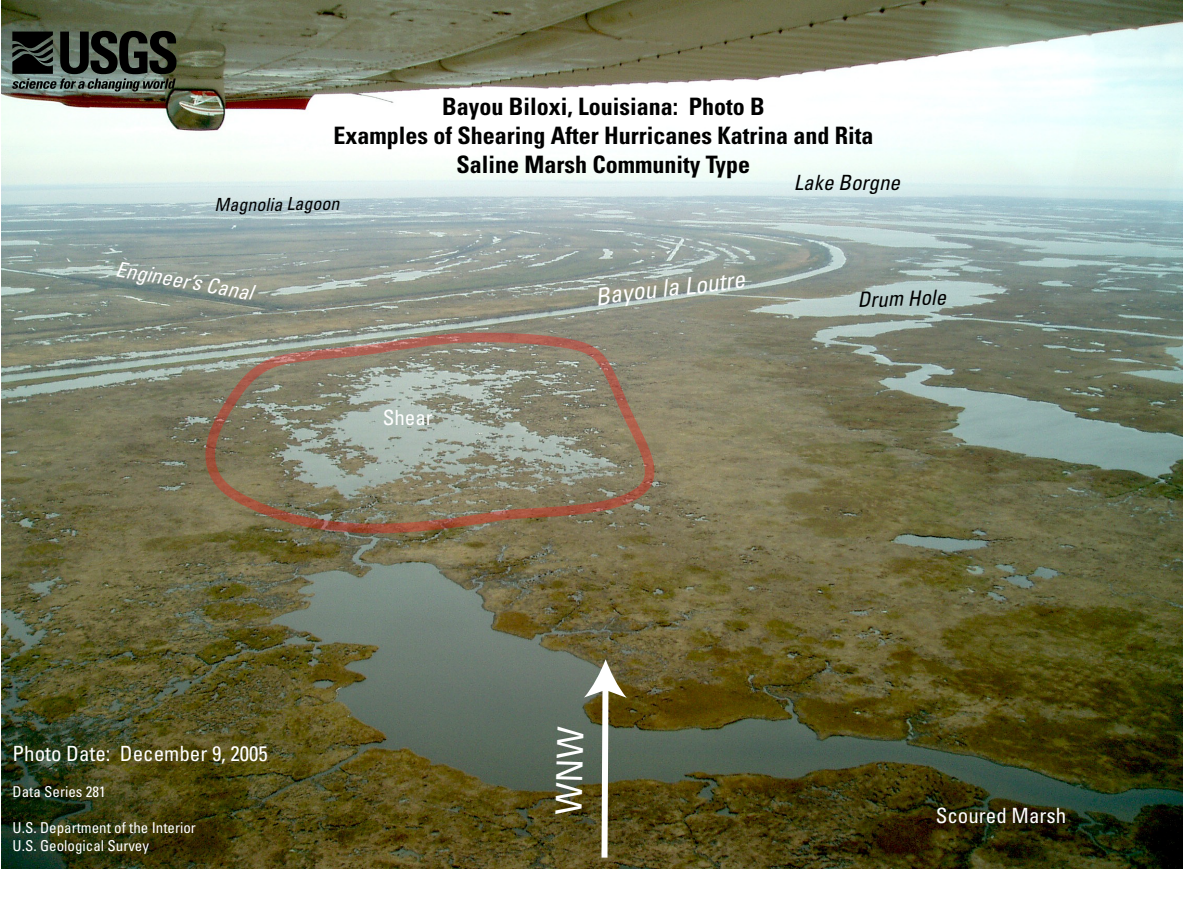
<style>
.page{position:relative;width:1188px;height:918px;background:#fff}
.page>*{position:absolute;margin:0;border:0;box-sizing:border-box;transform-origin:0 0}
.t1{font:700 condensed 24px/28.8px "Univers";color:#000;text-align:center}
.t2{font:italic condensed 24px "Univers";color:#fff}
.t3{font:condensed 21px "Univers";color:#fff}
.t4{font:italic condensed 21px "Univers";color:#000}
.t5{font:italic condensed 21px "Univers";color:#fff}
.t6{font:italic condensed 18px "Univers";color:#000}
.t7{font:condensed 15px/18px "Univers";color:#fff}
</style>
<div class="page">
<img style="left:2px;top:0;width:1180px;height:869px">
<svg style="left:12px;top:31px;width:165px;height:61px;background:#3c443e"></svg>
<svg style="left:205px;top:333px;width:450px;height:200px;background:#908975"></svg>
<svg style="left:555px;top:659px;width:72px;height:205px;background:#68694d"></svg>
<svg style="left:596px;top:285px;width:62px;height:21px"></svg>
<svg style="left:708px;top:275px;width:39px;height:17px"></svg>
<p class="t1" style="left:333px;top:92px;width:541px">Bayou Biloxi, Louisiana: Photo B<br>Examples of Shearing After Hurricanes Katrina and Rita<br>Saline Marsh Community Type</p>
<p class="t4" style="left:794px;top:170px;width:108px">Lake Borgne</p>
<p class="t6" style="left:214px;top:194px;width:126px;rotate:-1deg">Magnolia Lagoon</p>
<p class="t5" style="left:118px;top:256px;width:141px;rotate:10deg">Engineer’s Canal</p>
<p class="t3" style="left:383px;top:404px;width:52px">Shear</p>
<p class="t3" style="left:13px;top:741px;width:257px">Photo Date: December 9, 2005</p>
<p class="t7" style="left:13px;top:783px;width:95px">Data Series 281</p>
<p class="t7" style="left:13px;top:819px;width:185px">U.S. Department of the Interior<br>U.S. Geological Survey</p>
<p class="t2" style="left:660px;top:273px;width:47px;rotate:-6deg">la Lo</p>
<p class="t4" style="left:857px;top:287px;width:90px;rotate:-2deg">Drum Hole</p>
<p class="t3" style="left:936px;top:802px;width:132px">Scoured Marsh</p>
</div>
